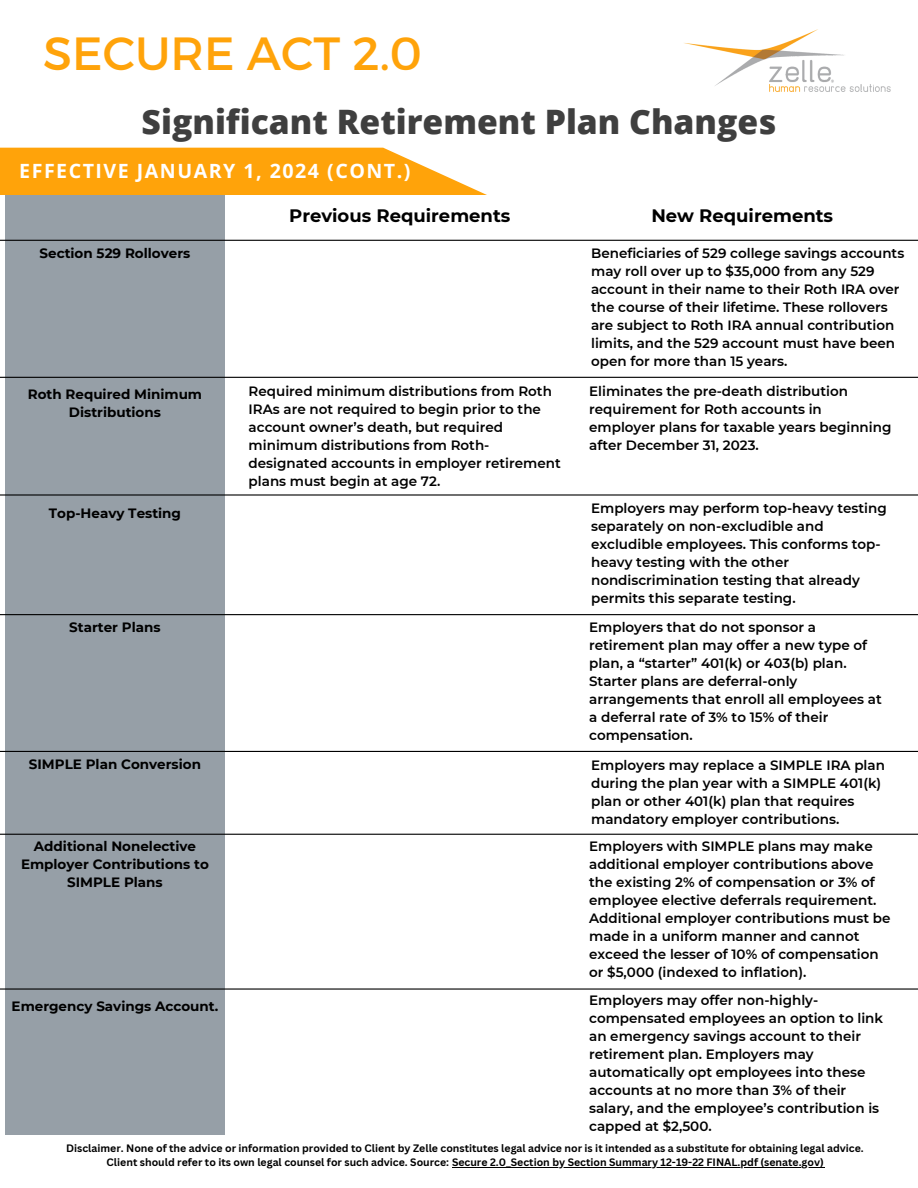
<style>
.page{position:relative;width:918px;height:1188px;background:#fff}
.page>*{position:absolute;margin:0;border:0;box-sizing:border-box;transform-origin:0 0}
.t1{font:46.5px "Montserrat";color:#ffa30a}
.t2{font:800 33.75px "Open Sans";color:#3f3f3f}
.t3{font:700 19.65px "Open Sans";letter-spacing:.075em;color:#fff}
.t4{font:700 18px "Montserrat";color:#000}
.t5{font:600 13.5px/18px "Montserrat";color:#000}
.t6{font:700 13.5px/18px "Montserrat";color:#000;text-align:center}
.t7{font:700 10.5px/14px "Canva Sans";color:#000;text-align:center}
</style>
<div class="page">
<div style="left:5px;top:171px;width:220px;height:964px;background:#969fa7"></div>
<svg style="left:0;top:148px;width:487px;height:47px;background:#ffac23"></svg>
<hr style="left:0;top:240px;width:918px;height:1px;background:#000">
<img style="left:684px;top:29px;width:207px;height:63px">
<hr style="left:0;top:377px;width:918px;height:1px;background:#000">
<hr style="left:0;top:494px;width:918px;height:2px;background:#000">
<hr style="left:0;top:614px;width:918px;height:1px;background:#000">
<hr style="left:0;top:834px;width:918px;height:1px;background:#000">
<hr style="left:0;top:751px;width:918px;height:1px;background:#000">
<hr style="left:0;top:988px;width:918px;height:2px;background:#000">
<hr style="left:452px;top:1167px;width:372px;height:1px;background:#000">
<h1 class="t1" style="left:43px;top:24px;width:380px">SECURE ACT 2.0</h1>
<h2 class="t2" style="left:142px;top:98px;width:636px">Significant Retirement Plan Changes</h2>
<h3 class="t3" style="left:19px;top:157px;width:393px">EFFECTIVE JANUARY 1, 2024 (CONT.)</h3>
<h3 class="t4" style="left:289px;top:205px;width:223px">Previous Requirements</h3>
<h3 class="t4" style="left:651px;top:205px;width:183px">New Requirements</h3>
<p class="t6" style="left:40px;top:244px;width:152px">Section 529 Rollovers</p>
<p class="t5" style="left:591px;top:244px;width:315px">Beneficiaries of 529 college savings accounts may roll over up to $35,000 from any 529 account in their name to their Roth IRA over the course of their lifetime. These rollovers are subject to Roth IRA annual contribution limits, and the 529 account must have been open for more than 15 years.</p>
<p class="t6" style="left:28px;top:385px;width:176px">Roth Required Minimum<br>Distributions</p>
<p class="t5" style="left:589px;top:382px;width:304px">Eliminates the pre-death distribution requirement for Roth accounts in employer plans for taxable years beginning after December 31, 2023.</p>
<p class="t5" style="left:249px;top:382px;width:314px">Required minimum distributions from Roth IRAs are not required to begin prior to the account owner’s death, but required minimum distributions from Roth&shy;designated accounts in employer retirement plans must begin at age 72.</p>
<p class="t6" style="left:49px;top:504px;width:134px">Top-Heavy Testing</p>
<p class="t5" style="left:591px;top:499px;width:297px">Employers may perform top-heavy testing separately on non-excludible and excludible employees. This conforms top&shy;heavy testing with the other nondiscrimination testing that already permits this separate testing.</p>
<p class="t6" style="left:69px;top:618px;width:93px">Starter Plans</p>
<p class="t5" style="left:589px;top:618px;width:294px">Employers that do not sponsor a retirement plan may offer a new type of plan, a “starter” 401(k) or 403(b) plan.<br>Starter plans are deferral-only arrangements that enroll all employees at a deferral rate of 3% to 15% of their compensation.</p>
<p class="t6" style="left:29px;top:755px;width:174px">SIMPLE Plan Conversion</p>
<p class="t5" style="left:591px;top:756px;width:295px">Employers may replace a SIMPLE IRA plan during the plan year with a SIMPLE 401(k) plan or other 401(k) plan that requires mandatory employer contributions.</p>
<p class="t6" style="left:21px;top:838px;width:189px">Additional Nonelective<br>Employer Contributions to<br>SIMPLE Plans</p>
<p class="t5" style="left:589px;top:838px;width:303px">Employers with SIMPLE plans may make additional employer contributions above the existing 2% of compensation or 3% of employee elective deferrals requirement.<br>Additional employer contributions must be made in a uniform manner and cannot exceed the lesser of 10% of compensation or $5,000 (indexed to inflation).</p>
<p class="t6" style="left:12px;top:997px;width:208px">Emergency Savings Account.</p>
<p class="t5" style="left:589px;top:991px;width:295px">Employers may offer non-highly&shy;compensated employees an option to link an emergency savings account to their retirement plan. Employers may automatically opt employees into these accounts at no more than 3% of their salary, and the employee’s contribution is capped at $2,500.</p>
<p class="t7" style="left:66px;top:1141px;width:799px">Disclaimer. None of the advice or information provided to Client by Zelle constitutes legal advice nor is it intended as a substitute for obtaining legal advice.<br>Client should refer to its own legal counsel for such advice. Source: Secure 2.0_Section by Section Summary 12-19-22 FINAL.pdf (senate.gov)</p>
</div>
